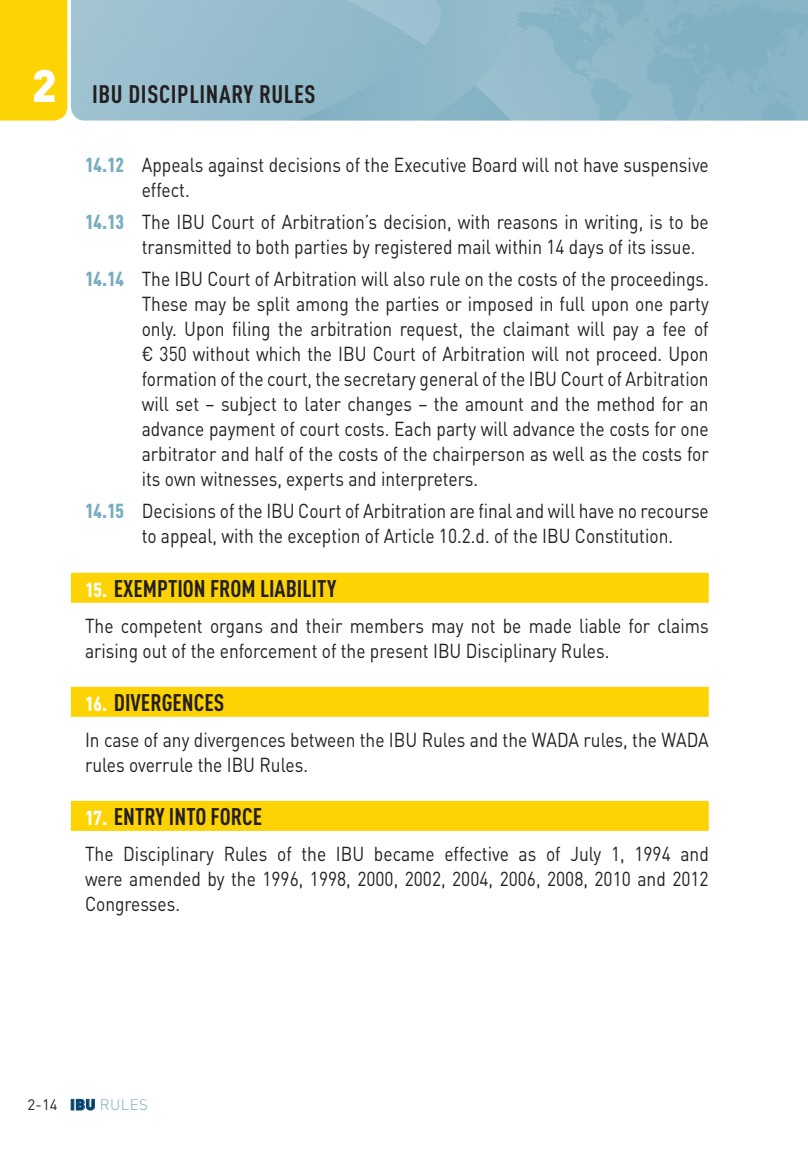
<style>
.page{position:relative;width:808px;height:1149px;background:#fff}
.page>*{position:absolute;margin:0;border:0;box-sizing:border-box;transform-origin:0 0}
.t1{font:700 25px "DIN Cond";letter-spacing:.025em;color:#231f20}
.t2{font:700 23.75px "DIN Cond";color:#231f20}
.t3{font:20px/25px "DIN";color:#231f20;scale:.87 1}
.t4{font:300 15px "DIN";letter-spacing:.025em;color:#77adc0}
.s1{font-family:"DIN";font-weight:900;font-size:45px;color:#fff}
.s2{font-family:"DIN Cond";font-weight:900;color:#77adc0}
.s3{font-weight:900;font-size:20px;color:#fff}
.s4{font-weight:400;color:#231f20}
.s5{font-weight:900;color:#004274}
</style>
<div class="page">
<div style="left:0;top:0;width:67px;height:120px;background:#fed304"></div>
<svg style="left:71px;top:1098px;width:24px;height:11px"></svg>
<div style="left:71px;top:572px;width:638px;height:30px;background:#fed304"></div>
<div style="left:71px;top:686px;width:638px;height:30px;background:#fed304"></div>
<div style="left:71px;top:800px;width:638px;height:30px;background:#fed304"></div>
<p class="t1" style="left:32px;top:79px;width:285px"><span class="s1">2</span> IBU DISCIPLINARY RULES</p>
<p class="t3" style="left:142px;top:152px;width:653px;text-indent:-57px"><span class="s2">14.12</span> Appeals against decisions of the Executive Board will not have suspensive effect.</p>
<p class="t3" style="left:142px;top:209px;width:653px;text-indent:-57px"><span class="s2">14.13</span> The IBU Court of Arbitration’s decision, with reasons in writing, is to be transmitted to both parties by registered mail within 14 days of its issue.</p>
<p class="t3" style="left:142px;top:266px;width:653px;text-align:justify;text-indent:-57px"><span class="s2">14.14</span> The IBU Court of Arbitration will also rule on the costs of the proceedings.<br>These may be split among the parties or imposed in full upon one party only. Upon filing the arbitration request, the claimant will pay a fee of € 350 without which the IBU Court of Arbitration will not proceed. Upon formation of the court, the secretary general of the IBU Court of Arbitration will set – subject to later changes – the amount and the method for an advance payment of court costs. Each party will advance the costs for one arbitrator and half of the costs of the chairperson as well as the costs for its own witnesses, experts and interpreters.</p>
<p class="t3" style="left:142px;top:498px;width:653px;text-indent:-57px"><span class="s2">14.15</span> Decisions of the IBU Court of Arbitration are final and will have no recourse to appeal, with the exception of Article 10.2.d. of the IBU Constitution.</p>
<p class="t2" style="left:85px;top:573px;width:253px"><span class="s3">15.</span> EXEMPTION FROM LIABILITY</p>
<p class="t3" style="left:85px;top:612px;width:718px">The competent organs and their members may not be made liable for claims arising out of the enforcement of the present IBU Disciplinary Rules.</p>
<p class="t2" style="left:85px;top:687px;width:141px"><span class="s3">16.</span> DIVERGENCES</p>
<p class="t3" style="left:85px;top:726px;width:718px">In case of any divergences between the IBU Rules and the WADA rules, the WADA rules overrule the IBU Rules.</p>
<p class="t2" style="left:85px;top:801px;width:179px"><span class="s3">17.</span> ENTRY INTO FORCE</p>
<p class="t3" style="left:85px;top:840px;width:718px;text-align:justify">The Disciplinary Rules of the IBU became effective as of July 1, 1994 and were amended by the 1996, 1998, 2000, 2002, 2004, 2006, 2008, 2010 and 2012<br>Congresses.</p>
<p class="t4" style="left:28px;top:1094px;width:122px"><span class="s4">2-14</span> <span class="s5">IBU</span> RULES</p>
</div>
